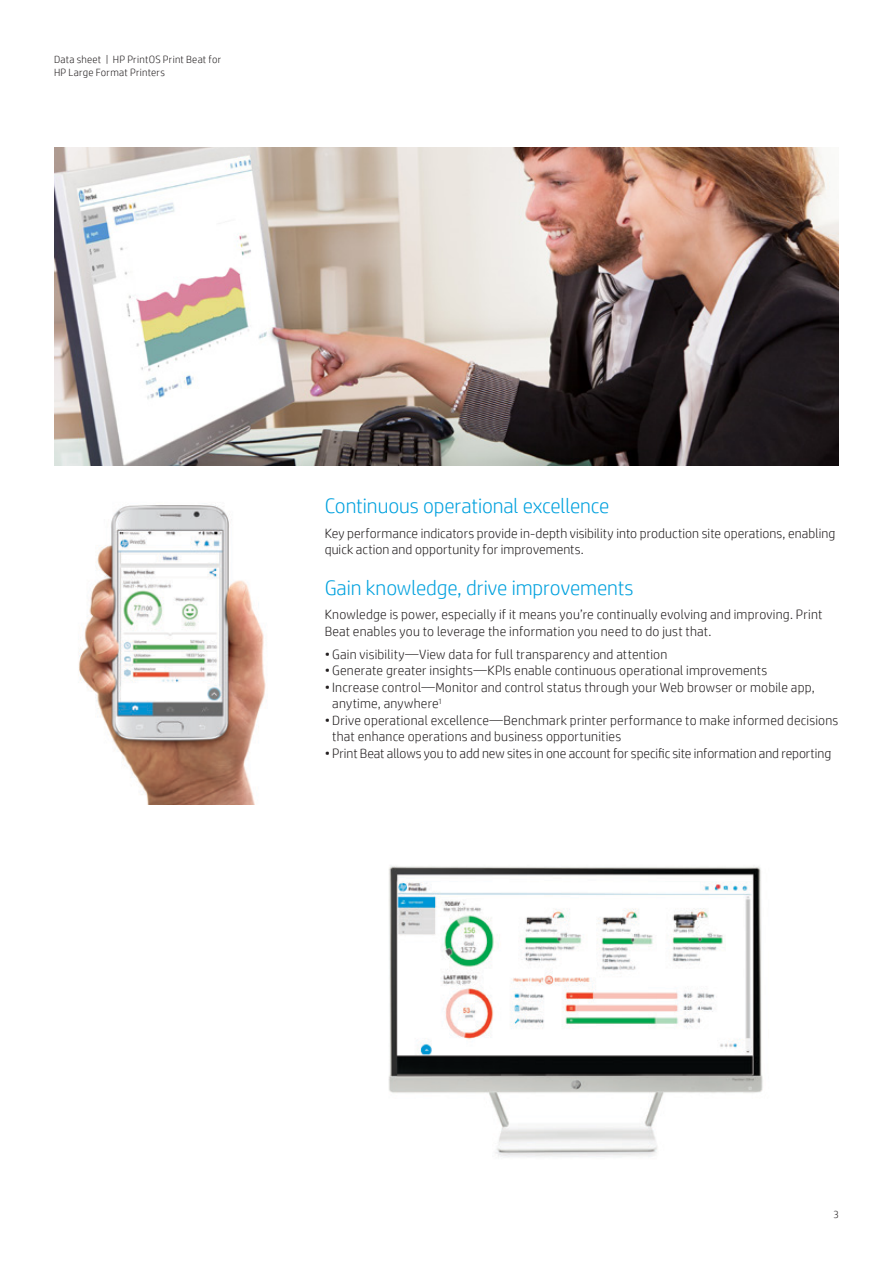
<style>
.page{position:relative;width:893px;height:1263px;background:#fff}
.page>*{position:absolute;margin:0;border:0;box-sizing:border-box;transform-origin:0 0}
.t1{font:300 21px "HP Simplified";letter-spacing:-.005em;color:#00a1de}
.t2{font:300 13.5px/16.5px "HP Simplified";letter-spacing:.015em;color:#231f20}
.t3{font:300 13.5px "HP Simplified";letter-spacing:-.005em;color:#231f20}
.t4{font:300 10.5px/13.5px "HP Simplified";letter-spacing:.025em;color:#231f20}
</style>
<div class="page">
<img style="left:54px;top:148px;width:785px;height:317px">
<img style="left:388px;top:866px;width:375px;height:291px">
<img style="left:78px;top:505px;width:188px;height:299px">
<p class="t4" style="left:54px;top:52px;width:169px">Data sheet | HP PrintOS Print Beat for<br>HP Large Format Printers</p>
<h1 class="t1" style="left:325px;top:492px;width:286px">Continuous operational excellence</h1>
<p class="t2" style="left:325px;top:524px;width:512px">Key performance indicators provide in-depth visibility into production site operations, enabling quick action and opportunity for improvements.</p>
<h1 class="t1" style="left:325px;top:573px;width:310px">Gain knowledge, drive improvements</h1>
<p class="t2" style="left:325px;top:606px;width:499px">Knowledge is power, especially if it means you’re continually evolving and improving. Print<br>Beat enables you to leverage the information you need to do just that.</p>
<p class="t2" style="left:325px;top:645px;width:344px">• Gain visibility—View data for full transparency and attention</p>
<p class="t2" style="left:325px;top:662px;width:444px">• Generate greater insights—KPIs enable continuous operational improvements</p>
<p class="t2" style="left:332px;top:678px;width:484px;text-indent:-8px">•Increase control—Monitor and control status through your Web browser or mobile app, anytime, anywhere<sup>1</sup></p>
<p class="t2" style="left:332px;top:711px;width:508px;text-indent:-8px">• Drive operational excellence—Benchmark printer performance to make informed decisions that enhance operations and business opportunities</p>
<p class="t3" style="left:325px;top:744px;width:508px">• Print Beat allows you to add new sites in one account for specific site information and reporting</p>
<p class="t4" style="left:833px;top:1207px;width:7px">3</p>
</div>
